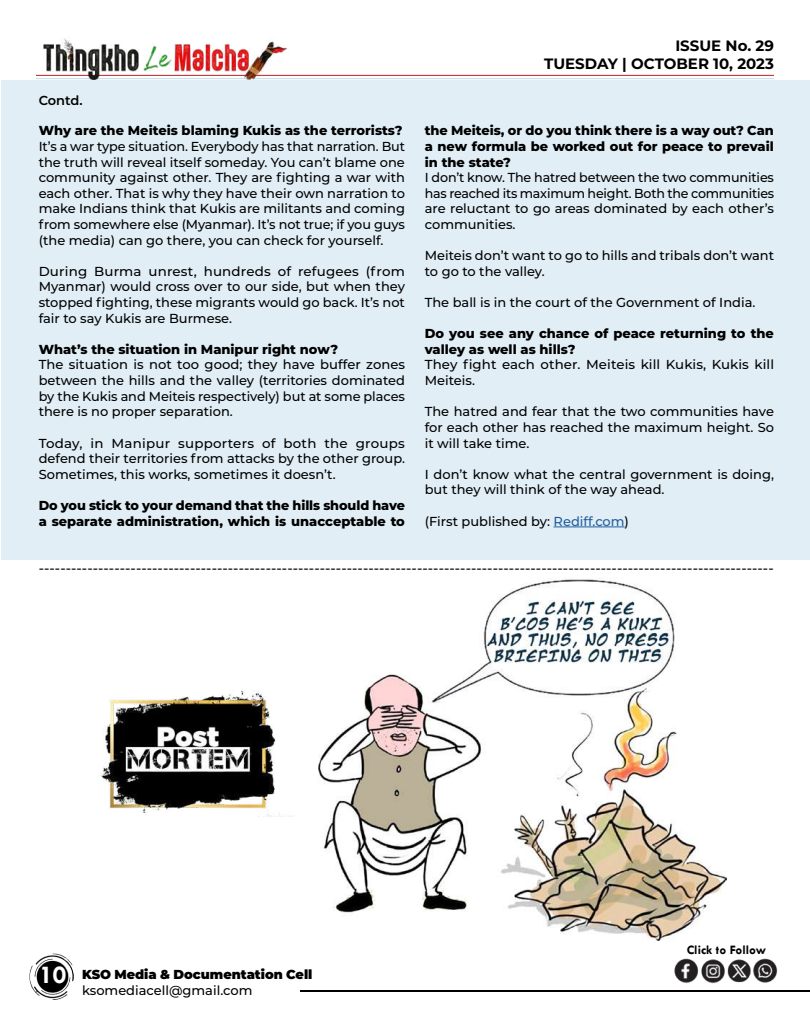
<style>
.page{position:relative;width:810px;height:1013px;background:#fff}
.page>*{position:absolute;margin:0;border:0;box-sizing:border-box;transform-origin:0 0}
.t1{font:700 26px "Tw Cen";color:#fff}
.t2{font:700 15px/18px "Montserrat";color:#000;text-align:right}
.t3{font:500 14px "Montserrat";color:#000}
.t4{font:500 13px/15.6px "Montserrat";color:#000;text-align:justify}
.t5{font:800 13px/15.6px "Montserrat";color:#000}
.t6{font:900 13px "Montserrat";letter-spacing:-.005em;color:#000}
.t7{font:700 13px "Tw Cen";color:#000}
.t8{font:600 13px "Montserrat";letter-spacing:-.01em;color:#000}
.s1{color:#215e9e}
</style>
<div class="page">
<hr style="left:36px;top:75px;width:738px;height:1px;background:#bf1f21">
<hr style="left:36px;top:78px;width:738px;height:1px;background:#c5dded">
<img style="left:36px;top:38px;width:254px;height:41px">
<hr style="left:301px;top:990px;width:509px;height:1px;background:#000">
<img style="left:674px;top:958px;width:104px;height:25px">
<img style="left:29px;top:953px;width:45px;height:47px">
<div style="left:1px;top:80px;width:809px;height:479px;background:#e1eef6"></div>
<hr style="left:554px;top:526px;width:71px;height:1px;background:#215e9e">
<img style="left:319px;top:579px;width:407px;height:361px">
<img style="left:101px;top:690px;width:179px;height:126px">
<p class="t8" style="left:39px;top:91px;width:45px">Contd.</p>
<p class="t5" style="left:39px;top:122px;width:365px">Why are the Meiteis blaming Kukis as the terrorists?</p>
<p class="t4" style="left:39px;top:138px;width:368px">It’s a war type situation. Everybody has that narration. But the truth will reveal itself someday. You can’t blame one community against other. They are fighting a war with each other. That is why they have their own narration to make Indians think that Kukis are militants and coming from somewhere else (Myanmar). It’s not true; if you guys (the media) can go there, you can check for yourself.</p>
<p class="t4" style="left:39px;top:263px;width:368px">During Burma unrest, hundreds of refugees (from Myanmar) would cross over to our side, but when they stopped fighting, these migrants would go back. It’s not fair to say Kukis are Burmese.</p>
<p class="t5" style="left:39px;top:341px;width:301px">What’s the situation in Manipur right now?</p>
<p class="t4" style="left:39px;top:356px;width:368px">The situation is not too good; they have buffer zones between the hills and the valley (territories dominated by the Kukis and Meiteis respectively) but at some places there is no proper separation.</p>
<p class="t4" style="left:39px;top:434px;width:368px">Today, in Manipur supporters of both the groups defend their territories from attacks by the other group.<br>Sometimes, this works, sometimes it doesn’t.</p>
<p class="t5" style="left:39px;top:497px;width:368px">Do you stick to your demand that the hills should have a separate administration, which is unacceptable to</p>
<p class="t2" style="left:544px;top:35px;width:231px">ISSUE No. 29<br>TUESDAY | OCTOBER 10, 2023</p>
<p class="t5" style="left:425px;top:122px;width:351px;text-align:justify">the Meiteis, or do you think there is a way out? Can a new formula be worked out for peace to prevail in the state?</p>
<p class="t4" style="left:425px;top:169px;width:351px">I don’t know. The hatred between the two communities has reached its maximum height. Both the communities are reluctant to go areas dominated by each other’s communities.</p>
<p class="t4" style="left:425px;top:247px;width:351px">Meiteis don’t want to go to hills and tribals don’t want to go to the valley.</p>
<p class="t4" style="left:425px;top:294px;width:332px">The ball is in the court of the Government of India.</p>
<p class="t5" style="left:425px;top:325px;width:351px">Do you see any chance of peace returning to the valley as well as hills?</p>
<p class="t4" style="left:425px;top:356px;width:351px">They fight each other. Meiteis kill Kukis, Kukis kill<br>Meiteis.</p>
<p class="t4" style="left:425px;top:403px;width:351px">The hatred and fear that the two communities have for each other has reached the maximum height. So it will take time.</p>
<p class="t4" style="left:425px;top:466px;width:351px">I don’t know what the central government is doing, but they will think of the way ahead.</p>
<p class="t4" style="left:425px;top:512px;width:206px">(First published by: <span class="s1">Rediff.com</span>)</p>
<p class="t3" style="left:39px;top:558px;width:737px">----------------------------------------------------------------------------------------------------------------------------------------</p>
<h1 class="t1" style="left:39px;top:959px;width:28px">10</h1>
<p class="t6" style="left:82px;top:964px;width:232px">KSO Media &amp; Documentation Cell</p>
<p class="t4" style="left:82px;top:981px;width:172px">ksomediacell@gmail.com</p>
<p class="t7" style="left:687px;top:942px;width:81px">Click to Follow</p>
</div>
